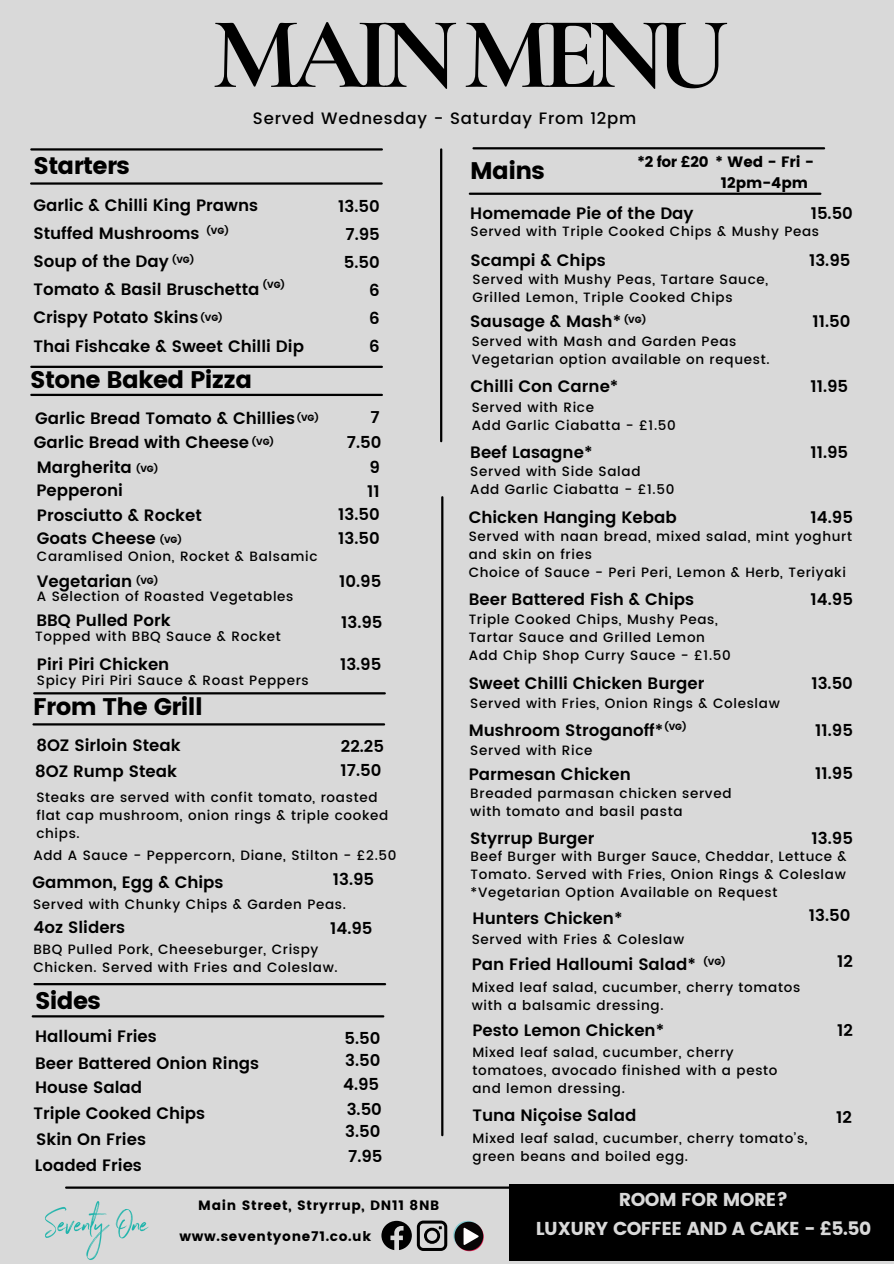
<style>
.page{position:relative;width:894px;height:1264px;background:#fff}
.page>*{position:absolute;margin:0;border:0;box-sizing:border-box;transform-origin:0 0}
.t1{font:700 102.45px "Cormorant Garamond";letter-spacing:-.085em;color:#000}
.t2{font:24px "Poppins";letter-spacing:-.03em;color:#000}
.t3{font:18.6px "Poppins";letter-spacing:-.03em;color:#d9d9d9}
.t4{font:600 16.5px/28.2px "Poppins";color:#000}
.t5{font:500 16.5px "Poppins";letter-spacing:.05em;color:#000}
.t6{font:15px "Poppins";color:#000}
.t7{font:500 13.5px/18px "Poppins";letter-spacing:.05em;color:#000}
.t8{font:13.5px "Poppins";letter-spacing:.05em;color:#000}
.t9{font:9px "Poppins";color:#000}
</style>
<div class="page">
<div style="left:0;top:0;width:893px;height:1263px;background:#d9d9d9"></div>
<hr style="left:31px;top:366px;width:351px;height:2px;background:#000">
<hr style="left:31px;top:148px;width:351px;height:2px;background:#000">
<hr style="left:66px;top:1186px;width:774px;height:2px;background:#000">
<hr style="left:31px;top:182px;width:350px;height:3px;background:#000">
<hr style="left:440px;top:149px;width:2px;height:292px;background:#000">
<hr style="left:441px;top:497px;width:2px;height:638px;background:#000">
<img style="left:45px;top:1201px;width:104px;height:59px">
<hr style="left:34px;top:983px;width:351px;height:2px;background:#000">
<hr style="left:33px;top:1015px;width:350px;height:2px;background:#000">
<svg style="left:381px;top:1220px;width:66px;height:30px"></svg>
<svg style="left:453px;top:1220px;width:30px;height:31px"></svg>
<div style="left:508px;top:1184px;width:385px;height:76px;background:#000"></div>
<hr style="left:31px;top:394px;width:351px;height:2px;background:#000">
<hr style="left:34px;top:692px;width:350px;height:2px;background:#000">
<hr style="left:473px;top:147px;width:350px;height:2px;background:#000">
<hr style="left:469px;top:193px;width:351px;height:2px;background:#000">
<hr style="left:33px;top:723px;width:351px;height:2px;background:#000">
<p class="t1" style="left:212px;top:-8px;width:517px">MAINMENU</p>
<p class="t2" style="left:33px;top:152px;width:98px">Starters</p>
<h6 class="t5" style="left:253px;top:109px;width:385px">Served Wednesday - Saturday From 12pm</h6>
<h5 class="t2" style="left:470px;top:157px;width:76px">Mains</h5>
<h2 class="t6" style="left:637px;top:153px;width:178px">*2 for £20 * Wed - Fri -</h2>
<h5 class="t6" style="left:720px;top:174px;width:89px">12pm-4pm</h5>
<h5 class="t4" style="left:33px;top:191px;width:272px">Garlic &amp; Chilli King Prawns<br>Stuffed Mushrooms<br>Soup of the Day<br>Tomato &amp; Basil Bruschetta<br>Crispy Potato Skins<br>Thai Fishcake &amp; Sweet Chilli Dip</h5>
<p class="t4" style="left:338px;top:192px;width:43px;text-align:right">13.50<br>7.95<br>5.50<br>6<br>6<br>6</p>
<h6 class="t9" style="left:206px;top:226px;width:24px">(VG)</h6>
<h5 class="t9" style="left:172px;top:255px;width:24px">(VG)</h5>
<h4 class="t9" style="left:263px;top:280px;width:24px">(VG)</h4>
<h4 class="t9" style="left:200px;top:312px;width:24px">(VG)</h4>
<h2 class="t2" style="left:30px;top:366px;width:223px">Stone Baked Pizza</h2>
<h3 class="t4" style="left:35px;top:404px;width:261px">Garlic Bread Tomato &amp; Chillies</h3>
<h3 class="t9" style="left:252px;top:437px;width:24px">(VG)</h3>
<p class="t9" style="left:296px;top:412px;width:24px">(VG)</p>
<h6 class="t4" style="left:34px;top:428px;width:217px">Garlic Bread with Cheese</h6>
<p class="t4" style="left:370px;top:403px;width:11px">7</p>
<h6 class="t4" style="left:347px;top:428px;width:36px">7.50</h6>
<h4 class="t4" style="left:369px;top:452px;width:12px">9</h4>
<h6 class="t4" style="left:367px;top:477px;width:14px">11</h6>
<h5 class="t4" style="left:338px;top:524px;width:43px">13.50</h5>
<p class="t4" style="left:339px;top:567px;width:44px">10.95</p>
<p class="t4" style="left:341px;top:607px;width:43px">13.95</p>
<h6 class="t4" style="left:340px;top:650px;width:43px">13.95</h6>
<p class="t4" style="left:37px;top:453px;width:96px">Margherita</p>
<h6 class="t4" style="left:36px;top:476px;width:88px">Pepperoni</h6>
<h5 class="t9" style="left:136px;top:463px;width:24px">(VG)</h5>
<h5 class="t4" style="left:37px;top:501px;width:166px">Prosciutto &amp; Rocket</h5>
<p class="t4" style="left:338px;top:500px;width:43px">13.50</p>
<h4 class="t4" style="left:37px;top:524px;width:120px">Goats Cheese</h4>
<h5 class="t7" style="left:37px;top:547px;width:282px">Caramlised Onion, Rocket &amp; Balsamic</h5>
<h4 class="t7" style="left:37px;top:587px;width:258px">A Selection of Roasted Vegetables</h4>
<h6 class="t7" style="left:35px;top:627px;width:247px">Topped with BBQ Sauce &amp; Rocket</h6>
<h5 class="t7" style="left:37px;top:671px;width:273px">Spicy Piri Piri Sauce &amp; Roast Peppers</h5>
<h6 class="t9" style="left:160px;top:535px;width:24px">(VG)</h6>
<h4 class="t4" style="left:37px;top:567px;width:97px">Vegetarian</h4>
<h5 class="t4" style="left:36px;top:606px;width:136px">BBQ Pulled Pork</h5>
<h6 class="t4" style="left:37px;top:650px;width:134px">Piri Piri Chicken</h6>
<p class="t9" style="left:136px;top:576px;width:24px">(VG)</p>
<p class="t2" style="left:33px;top:692px;width:171px">From The Grill</p>
<p class="t4" style="left:36px;top:731px;width:146px">8OZ Sirloin Steak</p>
<h6 class="t4" style="left:341px;top:732px;width:45px">22.25</h6>
<h6 class="t4" style="left:340px;top:756px;width:42px">17.50</h6>
<p class="t4" style="left:35px;top:756px;width:143px">8OZ Rump Steak</p>
<h5 class="t7" style="left:36px;top:788px;width:353px">Steaks are served with confit tomato, roasted flat cap mushroom, onion rings &amp; triple cooked chips.</h5>
<h6 class="t7" style="left:33px;top:846px;width:364px">Add A Sauce - Peppercorn, Diane, Stilton - £2.50</h6>
<h5 class="t4" style="left:333px;top:865px;width:43px">13.95</h5>
<h5 class="t4" style="left:32px;top:868px;width:193px">Gammon, Egg &amp; Chips</h5>
<h5 class="t7" style="left:33px;top:895px;width:314px">Served with Chunky Chips &amp; Garden Peas.</h5>
<h5 class="t4" style="left:33px;top:913px;width:93px">4oz Sliders</h5>
<h5 class="t7" style="left:33px;top:939px;width:306px">BBQ Pulled Pork, Cheeseburger, Crispy<br>Chicken. Served with Fries and Coleslaw.</h5>
<h6 class="t4" style="left:330px;top:914px;width:44px">14.95</h6>
<p class="t2" style="left:35px;top:986px;width:67px">Sides</p>
<p class="t4" style="left:35px;top:1022px;width:123px">Halloumi Fries</p>
<h5 class="t4" style="left:344px;top:1024px;width:37px">5.50</h5>
<h5 class="t4" style="left:35px;top:1049px;width:225px">Beer Battered Onion Rings</h5>
<p class="t4" style="left:345px;top:1045px;width:37px">3.50</p>
<p class="t4" style="left:35px;top:1072px;width:109px">House Salad</p>
<h5 class="t4" style="left:343px;top:1070px;width:38px">4.95</h5>
<h5 class="t4" style="left:33px;top:1099px;width:173px">Triple Cooked Chips</h5>
<p class="t4" style="left:346px;top:1095px;width:37px">3.50</p>
<h5 class="t4" style="left:345px;top:1117px;width:37px">3.50</h5>
<h5 class="t4" style="left:36px;top:1125px;width:111px">Skin On Fries</h5>
<h5 class="t4" style="left:35px;top:1151px;width:109px">Loaded Fries</h5>
<h5 class="t4" style="left:348px;top:1141px;width:36px">7.95</h5>
<p class="t8" style="left:198px;top:1197px;width:242px">Main Street, Stryrrup, DN11 8NB</p>
<p class="t8" style="left:179px;top:1228px;width:193px">www.seventyone71.co.uk</p>
<h5 class="t4" style="left:470px;top:199px;width:225px">Homemade Pie of the Day</h5>
<h5 class="t4" style="left:810px;top:199px;width:44px">15.50</h5>
<h2 class="t7" style="left:470px;top:223px;width:350px">Served with Triple Cooked Chips &amp; Mushy Peas</h2>
<h6 class="t4" style="left:470px;top:246px;width:137px">Scampi &amp; Chips</h6>
<h6 class="t7" style="left:472px;top:270px;width:297px">Served with Mushy Peas, Tartare Sauce,<br>Grilled Lemon, Triple Cooked Chips</h6>
<h6 class="t9" style="left:623px;top:314px;width:24px">(VG)</h6>
<h5 class="t4" style="left:470px;top:307px;width:152px">Sausage &amp; Mash*</h5>
<h4 class="t7" style="left:471px;top:332px;width:299px">Served with Mash and Garden Peas<br>Vegetarian option available on request.</h4>
<h6 class="t4" style="left:808px;top:246px;width:43px">13.95</h6>
<h2 class="t4" style="left:812px;top:307px;width:39px">11.50</h2>
<h5 class="t4" style="left:470px;top:372px;width:149px">Chilli Con Carne*</h5>
<h4 class="t4" style="left:810px;top:372px;width:39px">11.95</h4>
<h4 class="t7" style="left:471px;top:398px;width:205px">Served with Rice<br>Add Garlic Ciabatta - £1.50</h4>
<h5 class="t4" style="left:470px;top:438px;width:124px">Beef Lasagne*</h5>
<h4 class="t7" style="left:470px;top:463px;width:205px">Served with Side Salad<br>Add Garlic Ciabatta - £1.50</h4>
<h4 class="t4" style="left:468px;top:503px;width:210px">Chicken Hanging Kebab</h4>
<h5 class="t4" style="left:810px;top:438px;width:39px">11.95</h5>
<h4 class="t4" style="left:810px;top:503px;width:44px">14.95</h4>
<h5 class="t7" style="left:468px;top:527px;width:385px">Served with naan bread, mixed salad, mint yoghurt and skin on fries<br>Choice of Sauce - Peri Peri, Lemon &amp; Herb, Teriyaki</h5>
<h5 class="t4" style="left:468px;top:585px;width:227px">Beer Battered Fish &amp; Chips</h5>
<h5 class="t7" style="left:468px;top:610px;width:263px">Triple Cooked Chips, Mushy Peas,<br>Tartar Sauce and Grilled Lemon<br>Add Chip Shop Curry Sauce - £1.50</h5>
<h5 class="t4" style="left:468px;top:669px;width:237px">Sweet Chilli Chicken Burger</h5>
<h4 class="t7" style="left:470px;top:694px;width:311px">Served with Fries, Onion Rings &amp; Coleslaw</h4>
<h6 class="t7" style="left:470px;top:741px;width:124px">Served with Rice</h6>
<h5 class="t9" style="left:664px;top:721px;width:24px">(VG)</h5>
<h5 class="t4" style="left:468px;top:716px;width:196px">Mushroom Stroganoff*</h5>
<h4 class="t4" style="left:468px;top:760px;width:163px">Parmesan Chicken</h4>
<h4 class="t7" style="left:470px;top:784px;width:263px">Breaded parmasan chicken served with tomato and basil pasta</h4>
<h4 class="t4" style="left:470px;top:823px;width:126px">Styrrup Burger</h4>
<h4 class="t4" style="left:810px;top:585px;width:44px">14.95</h4>
<p class="t4" style="left:811px;top:669px;width:43px">13.50</p>
<h4 class="t4" style="left:814px;top:716px;width:39px">11.95</h4>
<h6 class="t4" style="left:814px;top:759px;width:39px">11.95</h6>
<h5 class="t4" style="left:811px;top:823px;width:43px">13.95</h5>
<h5 class="t7" style="left:470px;top:847px;width:377px;text-align:justify">Beef Burger with Burger Sauce, Cheddar, Lettuce &amp; Tomato. Served with Fries, Onion Rings &amp; Coleslaw *Vegetarian Option Available on Request</h5>
<h6 class="t4" style="left:472px;top:904px;width:151px">Hunters Chicken*</h6>
<h5 class="t7" style="left:471px;top:930px;width:214px">Served with Fries &amp; Coleslaw</h5>
<h5 class="t4" style="left:471px;top:950px;width:226px">Pan Fried Halloumi Salad*</h5>
<h5 class="t9" style="left:703px;top:956px;width:24px">(VG)</h5>
<h5 class="t7" style="left:471px;top:978px;width:330px">Mixed leaf salad, cucumber, cherry tomatos with a balsamic dressing.</h5>
<h6 class="t4" style="left:472px;top:1016px;width:193px">Pesto Lemon Chicken*</h6>
<h4 class="t7" style="left:472px;top:1043px;width:306px">Mixed leaf salad, cucumber, cherry tomatoes, avocado finished with a pesto and lemon dressing.</h4>
<h4 class="t4" style="left:808px;top:901px;width:43px">13.50</h4>
<h6 class="t4" style="left:836px;top:947px;width:17px">12</h6>
<h4 class="t4" style="left:836px;top:1016px;width:17px">12</h4>
<h5 class="t4" style="left:472px;top:1101px;width:165px">Tuna Niçoise Salad</h5>
<h4 class="t7" style="left:472px;top:1129px;width:336px">Mixed leaf salad, cucumber, cherry tomato’s, green beans and boiled egg.</h4>
<h6 class="t4" style="left:835px;top:1102px;width:17px">12</h6>
<h2 class="t3" style="left:618px;top:1188px;width:171px">ROOM FOR MORE?</h2>
<h5 class="t3" style="left:535px;top:1217px;width:337px">LUXURY COFFEE AND A CAKE - £5.50</h5>
</div>
